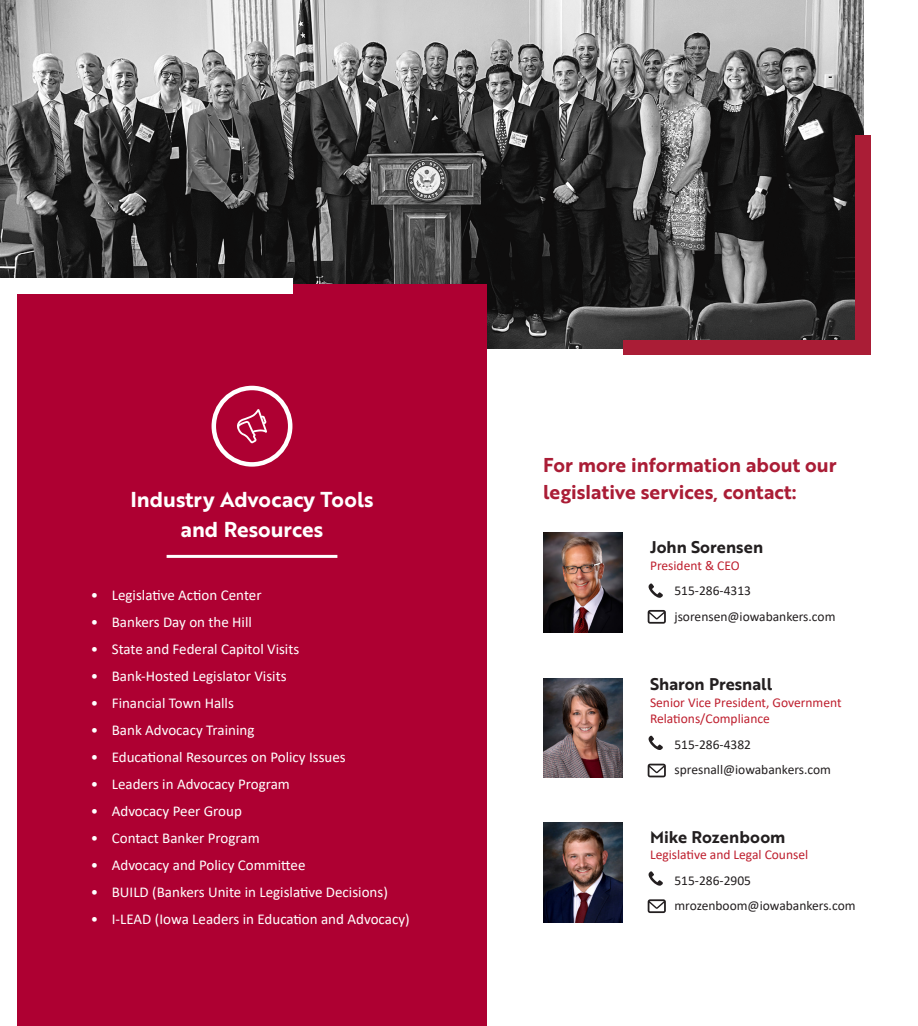
<style>
.page{position:relative;width:918px;height:1026px;background:#fff}
.page>*{position:absolute;margin:0;border:0;box-sizing:border-box;transform-origin:0 0}
.t1{font:21px/30px "Brother 1816 Bold";color:#fff;text-align:center}
.t2{font:19.5px/27px "Brother 1816 Bold";color:#aa1d36}
.t3{font:16.5px "Brother 1816 Bold";color:#231f20}
.t4{font:15px "Calibri";color:#fff}
.t5{font:13.5px "Calibri";color:#231f20}
.t6{font:13.5px/16.5px "Calibri";color:#be1f2e}
</style>
<div class="page">
<img style="left:0;top:0;width:864px;height:348px">
<div style="left:623px;top:340px;width:242px;height:14px;background:#aa1d36"></div>
<div style="left:17px;top:284px;width:470px;height:742px;background:#ae0032"></div>
<div style="left:855px;top:135px;width:15px;height:219px;background:#aa1d36"></div>
<div style="left:212px;top:386px;width:80px;height:81px;border:4px solid #fff;border-radius:50%"></div>
<hr style="left:167px;top:555px;width:170px;height:3px;background:#fff">
<div style="left:12px;top:278px;width:280px;height:16px;background:#fff"></div>
<div style="left:1px;top:278px;width:16px;height:748px;background:#fff"></div>
<svg style="left:237px;top:409px;width:30px;height:34px"></svg>
<svg style="left:649px;top:736px;width:14px;height:14px"></svg>
<svg style="left:648px;top:764px;width:18px;height:13px"></svg>
<svg style="left:649px;top:871px;width:14px;height:15px"></svg>
<svg style="left:648px;top:899px;width:18px;height:14px"></svg>
<svg style="left:649px;top:583px;width:14px;height:15px"></svg>
<svg style="left:648px;top:610px;width:18px;height:14px"></svg>
<img style="left:543px;top:533px;width:79px;height:99px">
<img style="left:543px;top:678px;width:79px;height:99px">
<img style="left:543px;top:823px;width:79px;height:99px">
<p class="t1" style="left:130px;top:484px;width:245px">Industry Advocacy Tools and Resources</p>
<p class="t4" style="left:91px;top:584px;width:172px">• Legislative Action Center</p>
<p class="t4" style="left:91px;top:611px;width:163px">• Bankers Day on the Hill</p>
<p class="t4" style="left:91px;top:638px;width:210px">• State and Federal Capitol Visits</p>
<p class="t4" style="left:91px;top:665px;width:197px">• Bank-Hosted Legislator Visits</p>
<p class="t4" style="left:91px;top:692px;width:145px">• Financial Town Halls</p>
<p class="t4" style="left:91px;top:719px;width:165px">• Bank Advocacy Training</p>
<p class="t4" style="left:91px;top:746px;width:257px">• Educational Resources on Policy Issues</p>
<p class="t4" style="left:91px;top:773px;width:201px">• Leaders in Advocacy Program</p>
<p class="t4" style="left:91px;top:800px;width:153px">• Advocacy Peer Group</p>
<p class="t4" style="left:91px;top:827px;width:170px">• Contact Banker Program</p>
<p class="t4" style="left:91px;top:854px;width:216px">• Advocacy and Policy Committee</p>
<p class="t4" style="left:91px;top:881px;width:299px">• BUILD (Bankers Unite in Legislative Decisions)</p>
<p class="t4" style="left:91px;top:908px;width:320px">• I-LEAD (Iowa Leaders in Education and Advocacy)</p>
<p class="t2" style="left:543px;top:451px;width:295px">For more information about our legislative services, contact:</p>
<p class="t3" style="left:650px;top:535px;width:115px">John Sorensen</p>
<p class="t6" style="left:650px;top:557px;width:91px">President &amp; CEO</p>
<p class="t5" style="left:674px;top:581px;width:78px">515-286-4313</p>
<p class="t5" style="left:674px;top:607px;width:162px">jsorensen@iowabankers.com</p>
<p class="t3" style="left:650px;top:672px;width:124px">Sharon Presnall</p>
<p class="t6" style="left:650px;top:694px;width:193px">Senior Vice President, Government<br>Relations/Compliance</p>
<p class="t5" style="left:674px;top:735px;width:78px">515-286-4382</p>
<p class="t5" style="left:674px;top:761px;width:158px">spresnall@iowabankers.com</p>
<p class="t3" style="left:650px;top:824px;width:137px">Mike Rozenboom</p>
<p class="t6" style="left:650px;top:846px;width:160px">Legislative and Legal Counsel</p>
<p class="t5" style="left:674px;top:871px;width:78px">515-286-2905</p>
<p class="t5" style="left:674px;top:896px;width:183px">mrozenboom@iowabankers.com</p>
</div>
